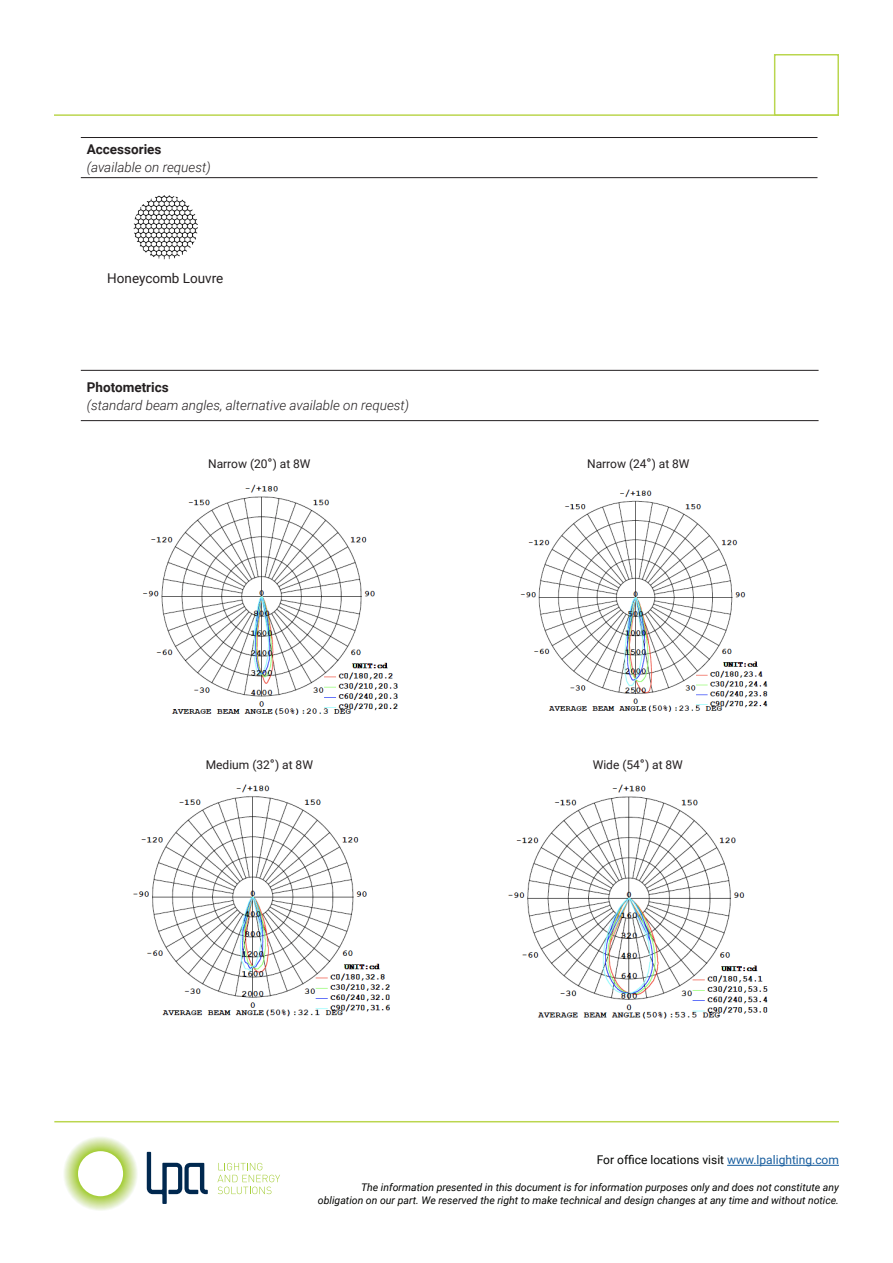
<style>
.page{position:relative;width:893px;height:1263px;background:#fff}
.page>*{position:absolute;margin:0;border:0;box-sizing:border-box;transform-origin:0 0}
.bodytext_bold{font:italic 300 13.5px/18px "Roboto";color:#231f20}
.t1{font:13.5px "Roboto";color:#231f20}
.bodytext_bold-2{font:700 13.5px "Roboto";color:#231f20}
.bodytext{font:12px "Roboto";color:#231f20}
.t2{font:12px "Roboto";color:#040503}
.t3{font:italic 10.5px/12.6px "Roboto";color:#040503;text-align:right}
.s1{font-weight:700;font-style:normal}
.s2{font-size:13.5px}
.s3{color:#175d9e}
</style>
<div class="page">
<div style="left:63px;top:1136px;width:75px;height:75px;background:#fcfdfa;border-radius:50%"></div>
<div style="left:64px;top:1137px;width:73px;height:73px;background:#f5f9eb;border-radius:50%"></div>
<div style="left:65px;top:1138px;width:71px;height:71px;background:#eef5de;border-radius:50%"></div>
<div style="left:66px;top:1139px;width:70px;height:70px;background:#edf5dc;border-radius:50%"></div>
<div style="left:66px;top:1139px;width:69px;height:69px;background:#e7f1d0;border-radius:50%"></div>
<div style="left:67px;top:1140px;width:68px;height:68px;background:#e6f0ce;border-radius:50%"></div>
<div style="left:67px;top:1140px;width:67px;height:67px;background:#e2edc2;border-radius:50%"></div>
<div style="left:68px;top:1142px;width:65px;height:64px;background:#dceab5;border-radius:50%"></div>
<div style="left:69px;top:1142px;width:63px;height:63px;background:#d7e7a9;border-radius:50%"></div>
<div style="left:70px;top:1143px;width:62px;height:62px;background:#d6e6a6;border-radius:50%"></div>
<div style="left:70px;top:1143px;width:61px;height:61px;background:#d1e39b;border-radius:50%"></div>
<div style="left:71px;top:1144px;width:60px;height:60px;background:#cfe399;border-radius:50%"></div>
<div style="left:71px;top:1144px;width:59px;height:59px;background:#cae08e;border-radius:50%"></div>
<div style="left:72px;top:1145px;width:57px;height:57px;background:#c6dd83;border-radius:50%"></div>
<div style="left:73px;top:1146px;width:56px;height:56px;background:#c5dc81;border-radius:50%"></div>
<div style="left:73px;top:1146px;width:55px;height:55px;background:#c0da74;border-radius:50%"></div>
<div style="left:74px;top:1147px;width:54px;height:54px;background:#bfd973;border-radius:50%"></div>
<div style="left:74px;top:1147px;width:53px;height:53px;background:#bad765;border-radius:50%"></div>
<div style="left:75px;top:1149px;width:51px;height:50px;background:#b4d456;border-radius:50%"></div>
<div style="left:76px;top:1149px;width:49px;height:49px;background:#aed24b;border-radius:50%"></div>
<div style="left:77px;top:1150px;width:48px;height:48px;background:#add149;border-radius:50%"></div>
<svg style="left:77px;top:1150px;width:47px;height:47px"></svg>
<svg style="left:78px;top:1151px;width:46px;height:46px"></svg>
<svg style="left:147px;top:1152px;width:61px;height:52px"></svg>
<div style="left:78px;top:1151px;width:45px;height:45px;background:#fff;border-radius:50%"></div>
<svg style="left:217px;top:1163px;width:63px;height:31px"></svg>
<hr style="left:54px;top:114px;width:785px;height:2px;background:#bbd64f">
<hr style="left:54px;top:1121px;width:785px;height:1px;background:#bbd64f">
<hr style="left:727px;top:1165px;width:112px;height:1px;background:#175d9e">
<div style="left:774px;top:54px;width:65px;height:62px;border:2px solid #bad64f"></div>
<hr style="left:81px;top:370px;width:738px;height:1px;background:#231f20">
<hr style="left:81px;top:420px;width:738px;height:1px;background:#231f20">
<hr style="left:81px;top:137px;width:736px;height:1px;background:#231f20">
<hr style="left:81px;top:177px;width:736px;height:1px;background:#231f20">
<img style="left:133px;top:196px;width:64px;height:63px">
<img style="left:142px;top:484px;width:256px;height:231px">
<img style="left:520px;top:489px;width:248px;height:223px">
<img style="left:133px;top:784px;width:257px;height:233px">
<img style="left:508px;top:784px;width:260px;height:235px">
<p class="bodytext_bold-2" style="left:87px;top:139px;width:76px">Accessories</p>
<p class="bodytext_bold" style="left:87px;top:157px;width:125px">(available on request)</p>
<p class="t1" style="left:107px;top:269px;width:118px">Honeycomb Louvre</p>
<p class="bodytext_bold" style="left:87px;top:377px;width:324px"><span class="s1">Photometrics<br></span>(standard beam angles, alternative available on request)</p>
<p class="bodytext" style="left:208px;top:456px;width:104px">Narrow (20<span class="s2">°</span>) at 8W</p>
<p class="bodytext" style="left:587px;top:456px;width:104px">Narrow (24<span class="s2">°</span>) at 8W</p>
<p class="bodytext" style="left:206px;top:756px;width:109px">Medium (32<span class="s2">°</span>) at 8W</p>
<p class="bodytext" style="left:593px;top:756px;width:92px">Wide (54<span class="s2">°</span>) at 8W</p>
<p class="t2" style="left:597px;top:1152px;width:244px">For office locations visit <span class="s3">www.lpalighting.com</span></p>
<p class="t3" style="left:318px;top:1181px;width:523px">The information presented in this document is for information purposes only and does not constitute any obligation on our part. We reserved the right to make technical and design changes at any time and without notice.</p>
</div>
